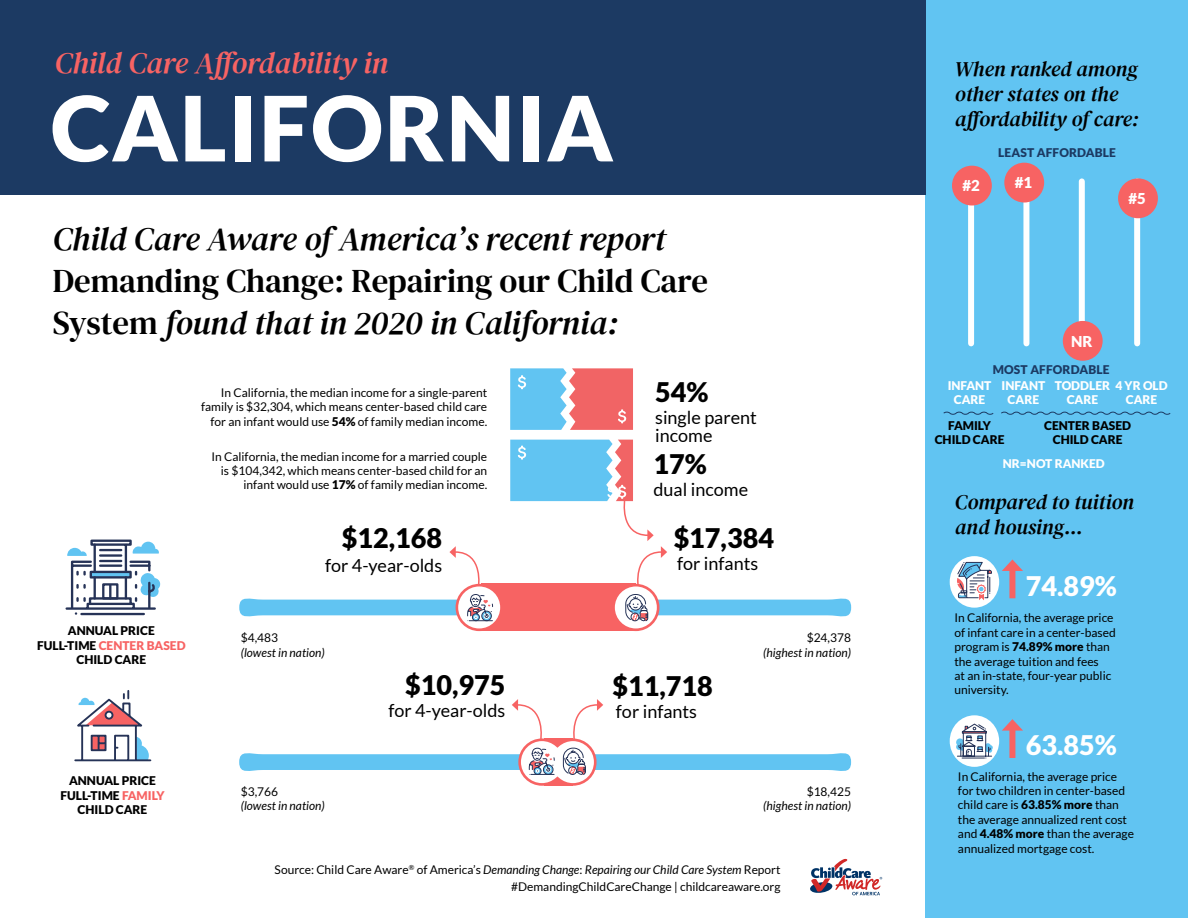
<style>
.page{position:relative;width:1188px;height:918px;background:#fff}
.page>*{position:absolute;margin:0;border:0;box-sizing:border-box;transform-origin:0 0}
.t1{font:900 90px "Lato";letter-spacing:.02em;color:#fff}
.t2{font:33px/42px "DM Serif Text";color:#000}
.t3{font:italic 33px "DM Serif Text";color:#000}
.t4{font:italic 30px "DM Serif Text";color:#f76363}
.t5{font:900 27px "Lato";color:#000}
.t6{font:900 27px "Lato";color:#fff}
.t7{font:24.9px "Myriad Pro";color:#000;scale:.91 1}
.t8{font:italic 21px/25.2px "DM Serif Text";color:#000}
.t9{font:18px/18px "Lato";color:#000}
.t10{font:900 15px "Lato";color:#fff}
.t11{font:12px/14.4px "Lato";color:#000;text-align:right}
.t12{font:900 12px/14.4px "Lato";color:#000;text-align:center}
.t13{font:italic 12px "Lato";color:#000}
.t14{font:900 12px/14.4px "Lato";color:#fff;text-align:center}
.t15{font:900 12px "Lato";letter-spacing:.01em;color:#1c3a63}
.s1{font-style:italic}
.s2{font-weight:900}
.s3{color:#f76363}
</style>
<div class="page">
<div style="left:926px;top:0;width:262px;height:918px;background:#61c4f2"></div>
<svg style="left:74px;top:690px;width:78px;height:72px"></svg>
<svg style="left:67px;top:539px;width:94px;height:76px"></svg>
<div style="left:0;top:0;width:926px;height:195px;background:#1c3a63"></div>
<svg style="left:810px;top:859px;width:72px;height:36px"></svg>
<svg style="left:239px;top:699px;width:612px;height:87px"></svg>
<div style="left:950px;top:715px;width:49px;height:52px;background:#fff;border-radius:50%"></div>
<div style="left:950px;top:556px;width:49px;height:52px;background:#fff;border-radius:50%"></div>
<svg style="left:956px;top:723px;width:37px;height:36px"></svg>
<svg style="left:957px;top:561px;width:35px;height:39px"></svg>
<div style="left:1009px;top:727px;width:6px;height:31px;background:#f76363"></div>
<svg style="left:1002px;top:719px;width:21px;height:12px"></svg>
<div style="left:1009px;top:567px;width:6px;height:31px;background:#f76363"></div>
<svg style="left:1002px;top:559px;width:21px;height:12px"></svg>
<svg style="left:510px;top:368px;width:123px;height:62px"></svg>
<svg style="left:239px;top:440px;width:612px;height:191px"></svg>
<div style="left:968px;top:181px;width:6px;height:162px;background:#fff"></div>
<div style="left:1023px;top:181px;width:6px;height:162px;background:#fff"></div>
<div style="left:1079px;top:181px;width:6px;height:162px;background:#fff"></div>
<div style="left:1134px;top:181px;width:6px;height:162px;background:#fff"></div>
<div style="left:952px;top:166px;width:40px;height:40px;background:#f76363;border-radius:50%"></div>
<div style="left:1004px;top:163px;width:40px;height:40px;background:#f76363;border-radius:50%"></div>
<div style="left:1063px;top:321px;width:40px;height:40px;background:#f76363;border-radius:50%"></div>
<div style="left:1118px;top:178px;width:40px;height:40px;background:#f76363;border-radius:50%"></div>
<svg style="left:943px;top:411px;width:51px;height:4px"></svg>
<svg style="left:1001px;top:411px;width:170px;height:4px"></svg>
<h3 class="t4" style="left:55px;top:46px;width:335px">Child Care Affordability in</h3>
<h1 class="t1" style="left:51px;top:76px;width:564px">CALIFORNIA</h1>
<h2 class="t3" style="left:53px;top:220px;width:615px">Child Care Aware of America’s recent report</h2>
<h2 class="t2" style="left:53px;top:260px;width:657px">Demanding Change: Repairing our Child Care<br>System <span class="s1">found that in 2020 in California:</span></h2>
<p class="t11" style="left:201px;top:385px;width:288px">In California, the median income for a single-parent family is $32,304, which means center-based child care for an infant would use <span class="s2">54%</span> of family median income.</p>
<p class="t11" style="left:212px;top:449px;width:277px">In California, the median income for a married couple is $104,342, which means center-based child for an infant would use <span class="s2">17%</span> of family median income.</p>
<h3 class="t5" style="left:655px;top:377px;width:55px">54%</h3>
<h3 class="t9" style="left:655px;top:408px;width:103px">single parent income</h3>
<h3 class="t5" style="left:654px;top:448px;width:55px">17%</h3>
<h3 class="t9" style="left:654px;top:480px;width:96px">dual income</h3>
<p class="t12" style="left:37px;top:624px;width:150px">ANNUAL PRICE<br>FULL-TIME <span class="s3">CENTER BASED<br></span>CHILD CARE</p>
<p class="t12" style="left:60px;top:773px;width:106px">ANNUAL PRICE<br>FULL-TIME <span class="s3">FAMILY<br></span>CHILD CARE</p>
<h3 class="t5" style="left:342px;top:523px;width:102px">$12,168</h3>
<h3 class="t9" style="left:325px;top:557px;width:119px">for 4-year-olds</h3>
<h3 class="t5" style="left:674px;top:523px;width:102px">$17,384</h3>
<h3 class="t9" style="left:677px;top:554px;width:83px">for infants</h3>
<h3 class="t7" style="left:384px;top:554px;width:65px">10000</h3>
<h3 class="t7" style="left:685px;top:554px;width:65px">20000</h3>
<p class="t11" style="left:241px;top:631px;width:39px">$4,483</p>
<p class="t13" style="left:241px;top:646px;width:85px">(lowest in nation)</p>
<p class="t11" style="left:241px;top:784px;width:39px">$3,766</p>
<p class="t13" style="left:241px;top:799px;width:85px">(lowest in nation)</p>
<h3 class="t5" style="left:405px;top:670px;width:102px">$10,975</h3>
<h3 class="t9" style="left:388px;top:701px;width:119px">for 4-year-olds</h3>
<h3 class="t5" style="left:612px;top:671px;width:102px">$11,718</h3>
<h3 class="t9" style="left:616px;top:702px;width:83px">for infants</h3>
<p class="t11" style="left:807px;top:631px;width:46px">$24,378</p>
<p class="t13" style="left:763px;top:646px;width:89px">(highest in nation)</p>
<p class="t11" style="left:807px;top:784px;width:46px">$18,425</p>
<p class="t13" style="left:763px;top:799px;width:89px">(highest in nation)</p>
<p class="t11" style="left:275px;top:861px;width:507px;line-height:16.5px">Source: Child Care Aware<sup>®</sup> of America’s <span class="s1">Demanding Change</span>: <span class="s1">Repairing our Child Care System</span> Report #DemandingChildCareChange | childcareaware.org</p>
<h3 class="t8" style="left:955px;top:56px;width:185px">When ranked among other states on the affordability of care:</h3>
<p class="t15" style="left:998px;top:145px;width:119px">LEAST AFFORDABLE</p>
<p class="t10" style="left:962px;top:177px;width:19px">#2</p>
<p class="t10" style="left:1015px;top:174px;width:19px">#1</p>
<p class="t10" style="left:1128px;top:190px;width:19px">#5</p>
<p class="t10" style="left:1071px;top:332px;width:23px">NR</p>
<p class="t15" style="left:993px;top:363px;width:118px">MOST AFFORDABLE</p>
<p class="t14" style="left:1002px;top:378px;width:45px">INFANT<br>CARE</p>
<p class="t14" style="left:1067px;top:378px;width:103px;text-align:left;text-indent:-12px">TODDLER 4 YR OLD<br>CARE</p>
<p class="t14" style="left:948px;top:378px;width:45px">INFANT<br>CARE</p>
<p class="t12" style="left:935px;top:418px;width:71px">FAMILY<br>CHILD CARE</p>
<p class="t14" style="left:1126px;top:392px;width:33px">CARE</p>
<p class="t12" style="left:1044px;top:418px;width:88px">CENTER BASED<br>CHILD CARE</p>
<p class="t14" style="left:1003px;top:457px;width:103px">NR=NOT RANKED</p>
<h3 class="t8" style="left:955px;top:489px;width:181px">Compared to tuition and housing...</h3>
<h3 class="t6" style="left:1026px;top:570px;width:93px">74.89%</h3>
<p class="t11" style="left:954px;top:611px;width:163px;text-align:left">In California, the average price of infant care in a center-based program is <span class="s2">74.89% more</span> than the average tuition and fees<br>at an in-state, four-year public university.</p>
<h3 class="t6" style="left:1026px;top:729px;width:93px">63.85%</h3>
<p class="t11" style="left:958px;top:769px;width:177px;text-align:left">In California, the average price for two children in center-based child care is <span class="s2">63.85% more</span> than the average annualized rent cost and <span class="s2">4.48% more</span> than the average annualized mortgage cost.</p>
</div>
